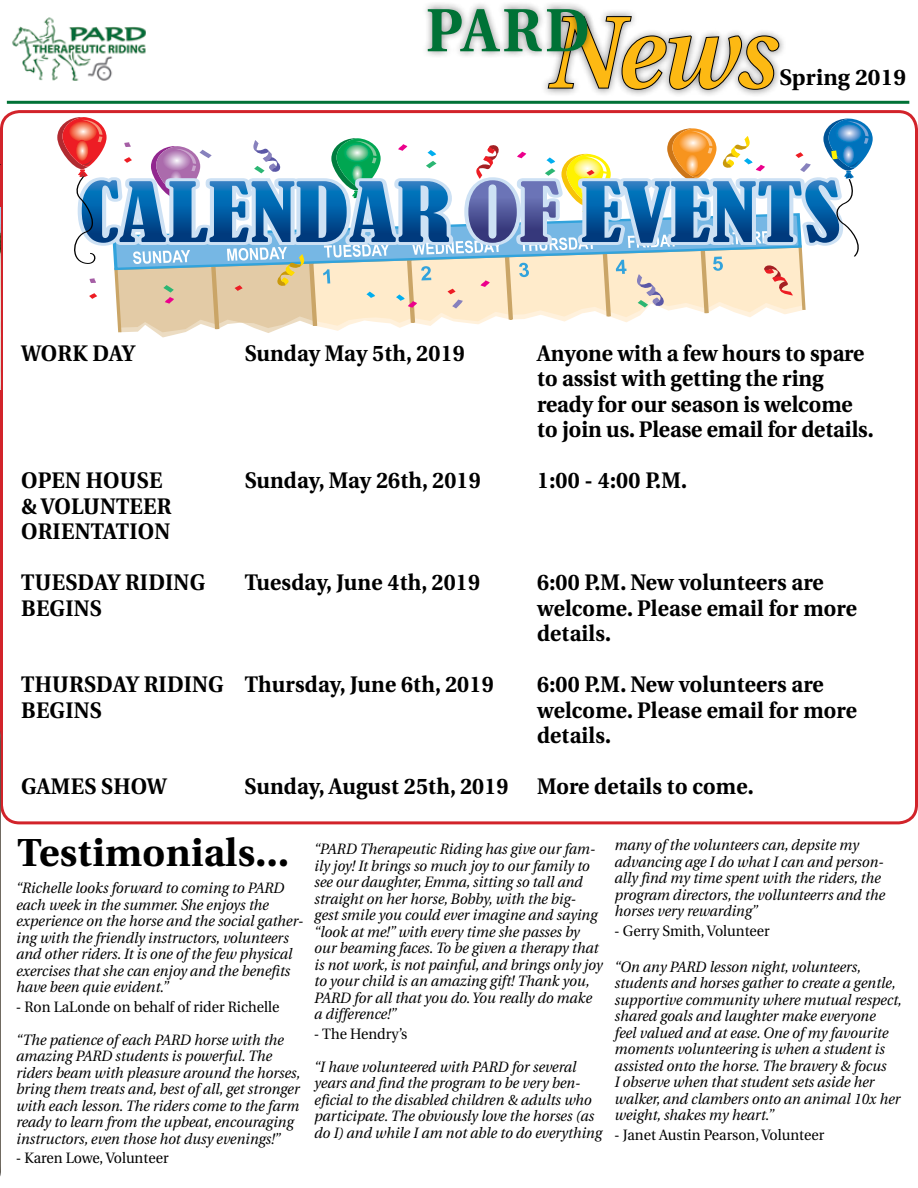
<style>
.page{position:relative;width:918px;height:1188px;background:#fff}
.page>*{position:absolute;margin:0;border:0;box-sizing:border-box;transform-origin:0 0}
.t1{font:italic 600 101.85px "Utopia";color:#fdb913;scale:.94 1}
.t2{font:700 60.9px "Utopia";color:#007236;scale:.95 1}
.t3{font:700 39px "Utopia";letter-spacing:.01em;color:#000}
.t4{font:700 22.5px/25.5px "Utopia";letter-spacing:.01em;color:#000;scale:.95 1}
.t5{font:700 22.5px "Utopia";letter-spacing:.01em;color:#000}
.t6{font:italic 15px/16.5px "Utopia";color:#000;scale:.95 1}
.t7{font:15px "Utopia";color:#000;scale:.95 1}
</style>
<div class="page">
<hr style="left:7px;top:101px;width:902px;height:3px;background:#007236">
<img style="left:12px;top:17px;width:134px;height:64px">
<div style="left:540px;top:8px;width:247px;height:90px;background:#000;opacity:.5"></div>
<svg style="left:546px;top:15px;width:234px;height:76px"></svg>
<div style="left:420px;top:1px;width:176px;height:58px;background:#000;opacity:.5"></div>
<svg style="left:57px;top:117px;width:816px;height:220px"></svg>
<hr style="left:0;top:716px;width:1px;height:462px;background:#d2232a">
<hr style="left:0;top:721px;width:1px;height:467px;background:#000;opacity:.75">
<img style="left:0;top:207px;width:1px;height:183px">
<h2 class="t2" style="left:426px;top:-5px;width:174px">PARD</h2>
<h1 class="t1" style="left:546px;top:-5px;width:244px">News</h1>
<h3 class="t5" style="left:779px;top:65px;width:128px">Spring 2019</h3>
<h3 class="t4" style="left:21px;top:340px;width:121px">WORK DAY</h3>
<h3 class="t4" style="left:245px;top:340px;width:233px">Sunday May 5th, 2019</h3>
<h3 class="t4" style="left:537px;top:340px;width:356px">Anyone with a few hours to spare to assist with getting the ring ready for our season is welcome to join us. Please email for details.</h3>
<h3 class="t4" style="left:21px;top:468px;width:150px">OPEN HOUSE</h3>
<h3 class="t4" style="left:245px;top:468px;width:250px">Sunday, May 26th, 2019</h3>
<h3 class="t4" style="left:537px;top:468px;width:159px">1:00 - 4:00 P.M.</h3>
<h3 class="t4" style="left:21px;top:493px;width:160px">&amp; VOLUNTEER<br>ORIENTATION</h3>
<h3 class="t4" style="left:21px;top:570px;width:195px">TUESDAY RIDING</h3>
<h3 class="t4" style="left:245px;top:570px;width:249px">Tuesday, June 4th, 2019</h3>
<h3 class="t4" style="left:537px;top:570px;width:303px">6:00 P.M. New volunteers are</h3>
<h3 class="t4" style="left:21px;top:595px;width:86px">BEGINS</h3>
<h3 class="t4" style="left:537px;top:595px;width:338px">welcome. Please email for more details.</h3>
<h3 class="t4" style="left:21px;top:672px;width:499px">THURSDAY RIDING Thursday, June 6th, 2019</h3>
<h3 class="t4" style="left:537px;top:672px;width:303px">6:00 P.M. New volunteers are</h3>
<h3 class="t4" style="left:21px;top:697px;width:86px">BEGINS</h3>
<h3 class="t4" style="left:537px;top:697px;width:338px">welcome. Please email for more details.</h3>
<h3 class="t4" style="left:21px;top:774px;width:155px">GAMES SHOW</h3>
<h3 class="t4" style="left:245px;top:774px;width:279px">Sunday, August 25th, 2019</h3>
<h3 class="t4" style="left:537px;top:774px;width:229px">More details to come.</h3>
<h3 class="t3" style="left:18px;top:831px;width:273px">Testimonials...</h3>
<p class="t6" style="left:16px;top:880px;width:304px">“Richelle looks forward to coming to PARD each week in the summer. She enjoys the experience on the horse and the social gather&shy;ing with the friendly instructors, volunteers and other riders. It is one of the few physical exercises that she can enjoy and the benefits have been quie evident.”</p>
<p class="t7" style="left:16px;top:999px;width:279px">- Ron LaLonde on behalf of rider Richelle</p>
<p class="t6" style="left:16px;top:1032px;width:301px">“The patience of each PARD horse with the amazing PARD students is powerful. The riders beam with pleasure around the horses, bring them treats and, best of all, get stronger with each lesson. The riders come to the farm ready to learn from the upbeat, encouraging instructors, even those hot dusy evenings!”</p>
<p class="t7" style="left:16px;top:1150px;width:162px">- Karen Lowe, Volunteer</p>
<p class="t6" style="left:614px;top:837px;width:286px">many of the volunteers can, depsite my advancing age I do what I can and person&shy;ally find my time spent with the riders, the program directors, the vollunteerrs and the horses very rewarding”</p>
<p class="t7" style="left:614px;top:922px;width:165px">- Gerry Smith, Volunteer</p>
<p class="t6" style="left:614px;top:959px;width:304px">“On any PARD lesson night, volunteers, students and horses gather to create a gentle, supportive community where mutual respect, shared goals and laughter make everyone<br>feel valued and at ease. One of my favourite moments volunteering is when a student is assisted onto the horse. The bravery &amp; focus<br>I observe when that student sets aside her walker, and clambers onto an animal 10x her weight, shakes my heart.”</p>
<p class="t7" style="left:614px;top:1126px;width:223px">- Janet Austin Pearson, Volunteer</p>
<p class="t6" style="left:314px;top:841px;width:305px">“PARD Therapeutic Riding has give our fam&shy;ily joy! It brings so much joy to our family to see our daughter, Emma, sitting so tall and straight on her horse, Bobby, with the big&shy;gest smile you could ever imagine and saying “look at me!” with every time she passes by our beaming faces. To be given a therapy that is not work, is not painful, and brings only joy to your child is an amazing gift! Thank you, PARD for all that you do. You really do make a difference!”</p>
<p class="t7" style="left:314px;top:1025px;width:100px">- The Hendry’s</p>
<p class="t6" style="left:314px;top:1059px;width:304px">“I have volunteered with PARD for several years and find the program to be very ben&shy;eficial to the disabled children &amp; adults who participate. The obviously love the horses (as do I) and while I am not able to do everything</p>
</div>
